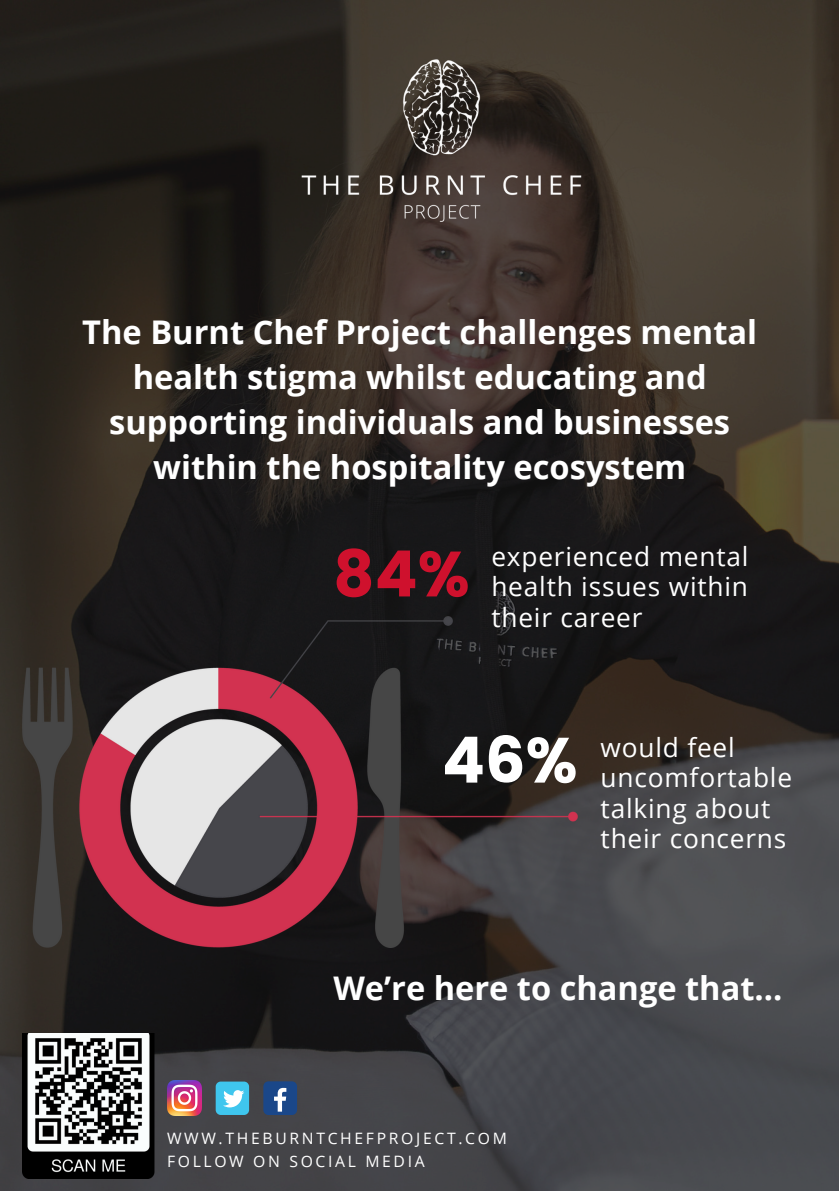
<style>
.page{position:relative;width:839px;height:1191px;background:#fff}
.page>*{position:absolute;margin:0;border:0;box-sizing:border-box;transform-origin:0 0}
.t1{font:63.8px "Poppins";color:#cf112d}
.t2{font:63.8px "Poppins";color:#fff}
.t3{font:700 32.6px/45px "Open Sans";color:#fff;text-align:center}
.t4{font:26.2px/30.4px "Open Sans";letter-spacing:.03em;color:#fff;text-align:justify}
.t5{font:15.6px "Open Sans";letter-spacing:.17em;color:#fff}
</style>
<div class="page">
<img style="left:0;top:0;width:838px;height:1191px">
<img style="left:246px;top:51px;width:390px;height:173px">
<img style="left:22px;top:617px;width:555px;height:330px">
<div style="left:263px;top:1081px;width:34px;height:34px;background:#1a4789;border-radius:5px"></div>
<svg style="left:274px;top:1088px;width:12px;height:24px"></svg>
<img style="left:167px;top:1081px;width:34px;height:34px">
<div style="left:216px;top:1082px;width:33px;height:33px;background:#3fc6ee;border-radius:5px"></div>
<svg style="left:223px;top:1090px;width:21px;height:17px"></svg>
<img style="left:22px;top:1033px;width:132px;height:146px">
<h3 class="t3" style="left:82px;top:309px;width:676px">The Burnt Chef Project challenges mental health stigma whilst educating and supporting individuals and businesses within the hospitality ecosystem</h3>
<p class="t1" style="left:333px;top:537px;width:138px">84%</p>
<h1 class="t4" style="left:491px;top:541px;width:258px">experienced mental health issues within their career</h1>
<h2 class="t2" style="left:442px;top:723px;width:137px">46%</h2>
<h3 class="t4" style="left:600px;top:732px;width:193px;text-align:left">would feel uncomfortable talking about their concerns</h3>
<h2 class="t3" style="left:333px;top:965px;width:450px">We’re here to change that...</h2>
<h1 class="t5" style="left:167px;top:1127px;width:341px">WWW.THEBURNTCHEFPROJECT.COM</h1>
<p class="t5" style="left:167px;top:1151px;width:259px">FOLLOW ON SOCIAL MEDIA</p>
</div>
